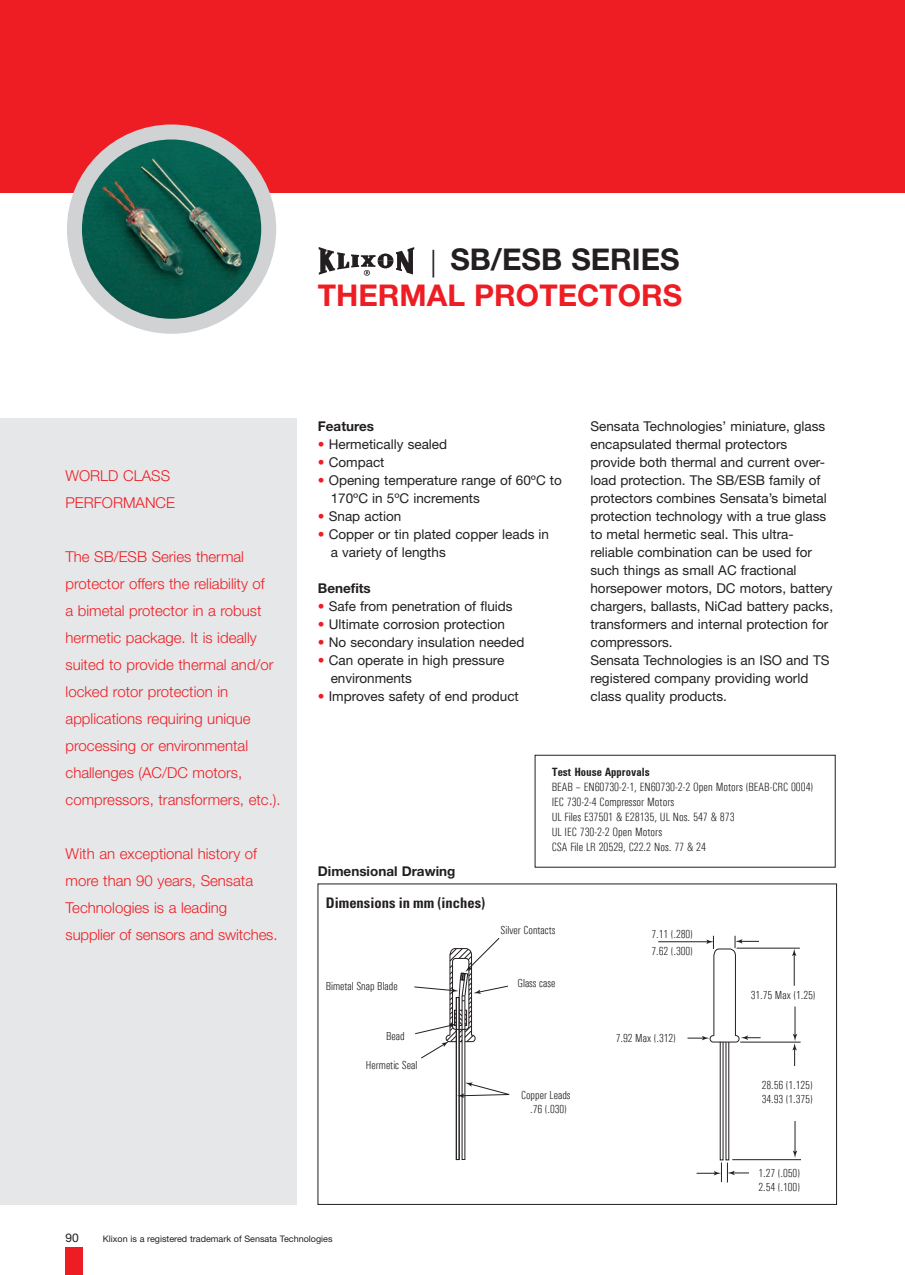
<style>
.page{position:relative;width:905px;height:1275px;background:#fff}
.page>*{position:absolute;margin:0;border:0;box-sizing:border-box;transform-origin:0 0}
.t1{font:700 30px "Helvetica Neue LT";color:#ee1d23}
.t2{font:700 30px "Helvetica Neue LT";color:#231f20}
.t3{font:700 condensed 17.55px "Univers";color:#231f20}
.t4{font:300 15px/27px "Helvetica Neue LT";color:#ee1d23}
.t5{font:700 condensed 14.55px "Univers";color:#231f20}
.t6{font:13.5px/18px "Helvetica Neue LT";color:#231f20}
.t7{font:700 13.5px "Helvetica Neue LT";color:#231f20}
.t8{font:300 condensed 12px/15px "Univers";color:#231f20}
.t9{font:700 condensed 12px "Univers";color:#231f20}
.t10{font:12px "Helvetica Neue LT";color:#231f20}
.t11{font:300 condensed 11.7px/14px "Univers";color:#231f20}
.t12{font:9px "Helvetica Neue LT";color:#231f20}
.s1{font-family:"Baskerville";font-weight:400}
.s2{color:#ee1d23}
</style>
<div class="page">
<div style="left:66px;top:1248px;width:17px;height:27px;background:#ee1d23"></div>
<div style="left:0;top:0;width:905px;height:193px;background:#ee1d23"></div>
<div style="left:0;top:418px;width:297px;height:787px;background:#e6e7e9"></div>
<img style="left:74px;top:132px;width:195px;height:194px;border-radius:97px">
<div style="left:67px;top:124px;width:209px;height:210px;border:15px solid #d1d2d4;border-radius:50%"></div>
<svg style="left:319px;top:247px;width:95px;height:29px"></svg>
<hr style="left:737px;top:948px;width:63px;height:1px;background:#231f20">
<hr style="left:740px;top:1042px;width:61px;height:1px;background:#231f20">
<hr style="left:732px;top:1159px;width:69px;height:1px;background:#231f20">
<hr style="left:794px;top:954px;width:1px;height:32px;background:#231f20">
<svg style="left:792px;top:949px;width:4px;height:7px"></svg>
<hr style="left:795px;top:1006px;width:1px;height:30px;background:#231f20">
<hr style="left:794px;top:1048px;width:1px;height:30px;background:#231f20">
<svg style="left:792px;top:1034px;width:5px;height:16px"></svg>
<hr style="left:795px;top:1115px;width:1px;height:37px;background:#231f20">
<svg style="left:793px;top:1150px;width:4px;height:8px"></svg>
<hr style="left:733px;top:1172px;width:35px;height:1px;background:#231f20">
<svg style="left:697px;top:1162px;width:38px;height:20px"></svg>
<hr style="left:658px;top:941px;width:50px;height:1px;background:#231f20">
<svg style="left:687px;top:936px;width:74px;height:107px"></svg>
<svg style="left:414px;top:938px;width:96px;height:222px"></svg>
<div style="left:318px;top:883px;width:519px;height:322px;border:1px solid #231f20"></div>
<div style="left:747px;top:1066px;width:84px;height:55px;background:#fff"></div>
<div style="left:749px;top:1167px;width:63px;height:24px;background:#fff"></div>
<div style="left:535px;top:755px;width:300px;height:112px;border:1px solid #231f20"></div>
<h1 class="t2" style="left:426px;top:241px;width:255px"><span class="s1">|</span> SB/ESB SERIES</h1>
<h1 class="t1" style="left:318px;top:277px;width:41px">Thermal</h1>
<h1 class="t1" style="left:474px;top:277px;width:42px">Protectors</h1>
<p class="t4" style="left:66px;top:462px;width:111px">WORLD CLASS<br>PERFORMANCE</p>
<p class="t4" style="left:66px;top:543px;width:217px">The SB/ESB Series thermal protector offers the reliability of<br>a bimetal protector in a robust hermetic package. It is ideally suited to provide thermal and/or locked rotor protection in applications requiring unique processing or environmental challenges (AC/DC motors, compressors, transformers, etc.).</p>
<p class="t4" style="left:66px;top:840px;width:213px">With an exceptional history of more than 90 years, Sensata<br>Technologies is a leading supplier of sensors and switches.</p>
<p class="t7" style="left:318px;top:418px;width:58px">Features</p>
<p class="t6" style="left:318px;top:435px;width:131px"><span class="s2">•</span> Hermetically sealed</p>
<p class="t6" style="left:318px;top:453px;width:68px"><span class="s2">•</span> Compact</p>
<p class="t6" style="left:331px;top:471px;width:233px;text-indent:-13px"><span class="s2">•</span> Opening temperature range of 60ºC to<br>170ºC in 5ºC increments</p>
<p class="t6" style="left:318px;top:507px;width:85px"><span class="s2">•</span> Snap action</p>
<p class="t6" style="left:331px;top:525px;width:220px;text-indent:-13px"><span class="s2">•</span> Copper or tin plated copper leads in a variety of lengths</p>
<p class="t7" style="left:318px;top:580px;width:54px">Benefits</p>
<p class="t6" style="left:318px;top:597px;width:196px"><span class="s2">•</span> Safe from penetration of fluids</p>
<p class="t6" style="left:318px;top:615px;width:189px"><span class="s2">•</span> Ultimate corrosion protection</p>
<p class="t6" style="left:318px;top:633px;width:208px"><span class="s2">•</span> No secondary insulation needed</p>
<p class="t6" style="left:331px;top:651px;width:175px;text-indent:-13px"><span class="s2">•</span> Can operate in high pressure environments</p>
<p class="t6" style="left:318px;top:687px;width:202px"><span class="s2">•</span> Improves safety of end product</p>
<p class="t6" style="left:590px;top:417px;width:244px">Sensata Technologies’ miniature, glass encapsulated thermal protectors provide both thermal and current over&shy;load protection. The SB/ESB family of protectors combines Sensata’s bimetal protection technology with a true glass to metal hermetic seal. This ultra&shy;reliable combination can be used for such things as small AC fractional horsepower motors, DC motors, battery chargers, ballasts, NiCad battery packs, transformers and internal protection for compressors.<br>Sensata Technologies is an ISO and TS registered company providing world class quality products.</p>
<p class="t3" style="left:318px;top:860px;width:156px">Dimensional Drawing</p>
<p class="t5" style="left:326px;top:894px;width:161px">Dimensions in mm (inches)</p>
<p class="t7" style="left:318px;top:862px;width:139px">Dimensional Drawing</p>
<p class="t11" style="left:326px;top:979px;width:74px">Bimetal Snap Blade</p>
<p class="t11" style="left:386px;top:1029px;width:20px">Bead</p>
<p class="t11" style="left:366px;top:1058px;width:53px">Hermetic Seal</p>
<p class="t9" style="left:552px;top:765px;width:99px">Test House Approvals</p>
<p class="t8" style="left:552px;top:780px;width:263px">BEAB – EN60730-2-1, EN60730-2-2 Open Motors (BEAB-CRC 0004)<br>IEC 730-2-4 Compressor Motors<br>UL Files E37501 &amp; E28135, UL Nos. 547 &amp; 873<br>UL IEC 730-2-2 Open Motors<br>CSA File LR 20529, C22.2 Nos. 77 &amp; 24</p>
<p class="t11" style="left:501px;top:923px;width:56px">Silver Contacts</p>
<p class="t11" style="left:517px;top:976px;width:40px">Glass case</p>
<p class="t11" style="left:521px;top:1088px;width:51px;text-align:center">Copper Leads .76 (.030)</p>
<p class="t11" style="left:651px;top:925px;width:43px;line-height:17.5px">7.11 (.280)<br>7.62 (.300)</p>
<p class="t11" style="left:616px;top:1031px;width:61px">7.92 Max (.312)</p>
<p class="t11" style="left:751px;top:988px;width:66px">31.75 Max (1.25)</p>
<p class="t11" style="left:762px;top:1078px;width:52px">28.56 (1.125)<br>34.93 (1.375)</p>
<p class="t11" style="left:758px;top:1166px;width:43px">1.27 (.050)<br>2.54 (.100)</p>
<p class="t10" style="left:66px;top:1230px;width:15px">90</p>
<p class="t12" style="left:103px;top:1233px;width:231px">Klixon is a registered trademark of Sensata Technologies</p>
</div>
